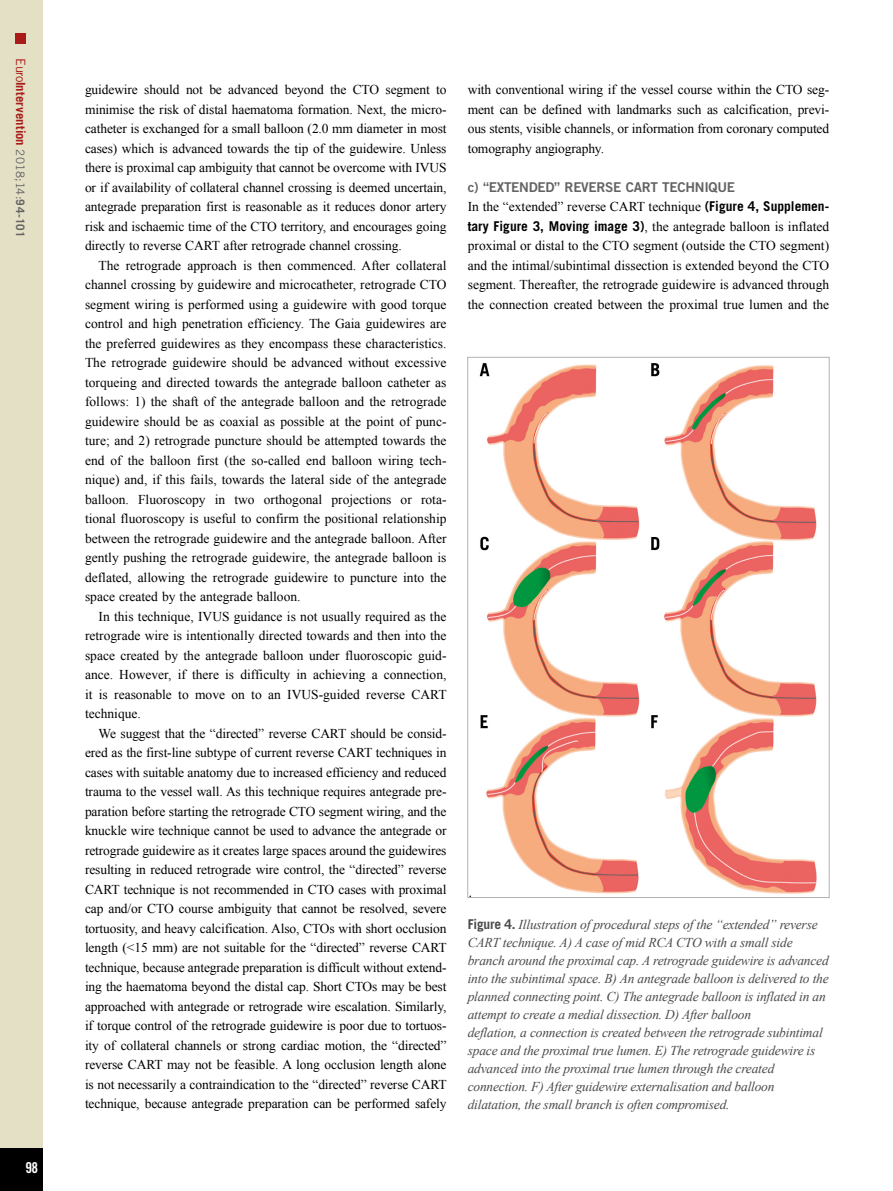
<style>
.page{position:relative;width:893px;height:1191px;background:#fff}
.page>*{position:absolute;margin:0;border:0;box-sizing:border-box;transform-origin:0 0}
.t1{font:15px "Trade Gothic LT Std Bd Cn 20";color:#fff}
.t2{font:13.5px/19.5px "Times New Roman";letter-spacing:-.01em;color:#000;text-align:justify}
.t3{font:italic 13.5px/18px "Times New Roman";letter-spacing:-.015em;color:#4a4a49}
.t4{font:13.5px "Trade Gothic LT Std Bd 2";letter-spacing:-.02em;color:#646363}
.t5{font:700 12.75px "Trade Gothic LT Std";letter-spacing:.005em;color:#a91b18}
.s1{font-weight:400}
.s2{font-weight:400;font-size:11.7px;color:#646363}
.s3{font-size:11.7px;color:#646363}
.s4{font-family:"Trade Gothic LT Std";font-weight:700}
.s5{font-family:"Trade Gothic LT Std";font-weight:700;font-style:normal}
</style>
<div class="page">
<div style="left:0;top:0;width:43px;height:1191px;background:#e4e0c5"></div>
<div style="left:16px;top:34px;width:10px;height:10px;background:#a91b18"></div>
<div style="left:0;top:1148px;width:43px;height:43px;background:#000"></div>
<img style="left:469px;top:363px;width:348px;height:533px">
<p class="t5" style="left:29px;top:58px;width:180px;rotate:90deg"><span class="s1">Euro</span>Intervention <span class="s2">2018;14:</span><span class="s3">94-101</span></p>
<p class="t1" style="left:25px;top:1158px;width:14px">98</p>
<p class="t2" style="left:85px;top:80px;width:363px">guidewire should not be advanced beyond the CTO segment to minimise the risk of distal haematoma formation. Next, the micro&shy;catheter is exchanged for a small balloon (2.0 mm diameter in most cases) which is advanced towards the tip of the guidewire. Unless there is proximal cap ambiguity that cannot be overcome with IVUS or if availability of collateral channel crossing is deemed uncertain, antegrade preparation first is reasonable as it reduces donor artery risk and ischaemic time of the CTO territory, and encourages going directly to reverse CART after retrograde channel crossing.</p>
<p class="t2" style="left:85px;top:255px;width:363px;text-indent:14px">The retrograde approach is then commenced. After collateral channel crossing by guidewire and microcatheter, retrograde CTO segment wiring is performed using a guidewire with good torque control and high penetration efficiency. The Gaia guidewires are the preferred guidewires as they encompass these characteristics.<br>The retrograde guidewire should be advanced without excessive torqueing and directed towards the antegrade balloon catheter as follows: 1) the shaft of the antegrade balloon and the retrograde guidewire should be as coaxial as possible at the point of punc&shy;ture; and 2) retrograde puncture should be attempted towards the end of the balloon first (the so-called end balloon wiring tech&shy;nique) and, if this fails, towards the lateral side of the antegrade balloon. Fluoroscopy in two orthogonal projections or rota&shy;tional fluoroscopy is useful to confirm the positional relationship between the retrograde guidewire and the antegrade balloon. After gently pushing the retrograde guidewire, the antegrade balloon is deflated, allowing the retrograde guidewire to puncture into the space created by the antegrade balloon.</p>
<p class="t2" style="left:85px;top:606px;width:363px;text-indent:14px">In this technique, IVUS guidance is not usually required as the retrograde wire is intentionally directed towards and then into the space created by the antegrade balloon under fluoroscopic guid&shy;ance. However, if there is difficulty in achieving a connection, it is reasonable to move on to an IVUS-guided reverse CART technique.</p>
<p class="t2" style="left:85px;top:723px;width:363px;text-indent:14px">We suggest that the “directed” reverse CART should be consid&shy;ered as the first-line subtype of current reverse CART techniques in cases with suitable anatomy due to increased efficiency and reduced trauma to the vessel wall. As this technique requires antegrade pre&shy;paration before starting the retrograde CTO segment wiring, and the knuckle wire technique cannot be used to advance the antegrade or retrograde guidewire as it creates large spaces around the guidewires resulting in reduced retrograde wire control, the “directed” reverse CART technique is not recommended in CTO cases with proximal cap and/or CTO course ambiguity that cannot be resolved, severe tortuosity, and heavy calcification. Also, CTOs with short occlusion length (&lt;15 mm) are not suitable for the “directed” reverse CART technique, because antegrade preparation is difficult without extend&shy;ing the haematoma beyond the distal cap. Short CTOs may be best approached with antegrade or retrograde wire escalation. Similarly, if torque control of the retrograde guidewire is poor due to tortuos&shy;ity of collateral channels or strong cardiac motion, the “directed” reverse CART may not be feasible. A long occlusion length alone is not necessarily a contraindication to the “directed” reverse CART technique, because antegrade preparation can be performed safely</p>
<p class="t2" style="left:468px;top:79px;width:363px">with conventional wiring if the vessel course within the CTO seg&shy;ment can be defined with landmarks such as calcification, previ&shy;ous stents, visible channels, or information from coronary computed tomography angiography.</p>
<p class="t4" style="left:468px;top:178px;width:269px">c) “EXTENDED” REVERSE CART TECHNIQUE</p>
<p class="t2" style="left:468px;top:196px;width:363px">In the “extended” reverse CART technique <span class="s4">(Figure 4, Supplemen&shy;tary Figure 3, Moving image 3)</span>, the antegrade balloon is inflated proximal or distal to the CTO segment (outside the CTO segment) and the intimal/subintimal dissection is extended beyond the CTO segment. Thereafter, the retrograde guidewire is advanced through the connection created between the proximal true lumen and the</p>
<p class="t3" style="left:468px;top:914px;width:363px"><span class="s5">Figure 4.</span> Illustration of procedural steps of the “extended” reverse CART technique. A) A case of mid RCA CTO with a small side branch around the proximal cap. A retrograde guidewire is advanced into the subintimal space. B) An antegrade balloon is delivered to the planned connecting point. C) The antegrade balloon is inflated in an attempt to create a medial dissection. D) After balloon<br>deflation, a connection is created between the retrograde subintimal space and the proximal true lumen. E) The retrograde guidewire is advanced into the proximal true lumen through the created connection. F) After guidewire externalisation and balloon dilatation, the small branch is often compromised.</p>
</div>
